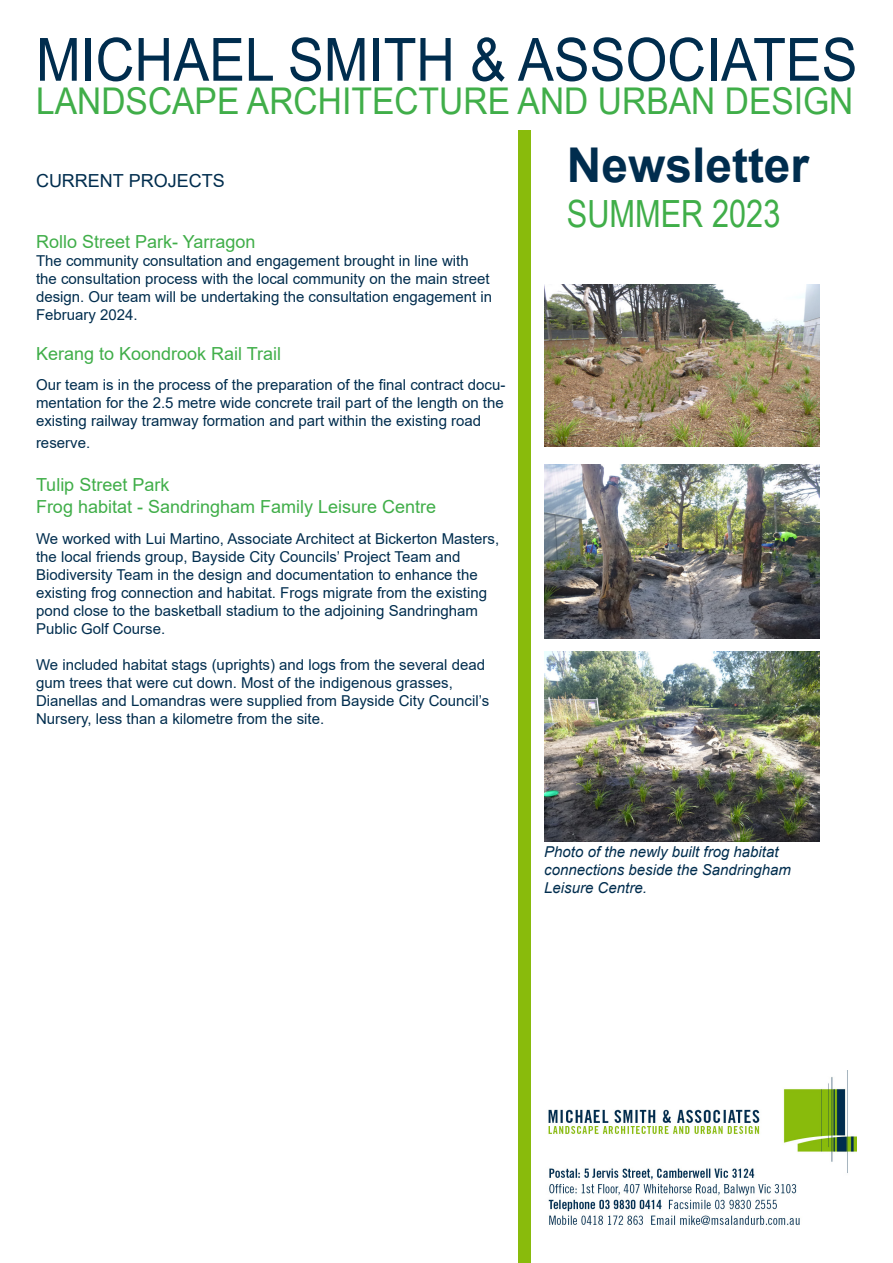
<style>
.page{position:relative;width:893px;height:1263px;background:#fff}
.page>*{position:absolute;margin:0;border:0;box-sizing:border-box;transform-origin:0 0}
.t1{font:59.7px "Arial Narrow";color:#002d4e;scale:1.1 1}
.t2{font:700 48px "Arial";color:#002d4e}
.t3{font:37.5px "Arial Narrow";color:#40ae49}
.t4{font:36.9px "Arial Narrow";color:#40ae49;scale:1.11 1}
.t5{font:18px "Arial";color:#40ae49}
.t6{font:18px "Arial";color:#002d4e}
.t7{font:15px/18px "Arial";color:#002d4e}
.t8{font:italic 15px/18px "Arial";color:#002d4e}
</style>
<div class="page">
<div style="left:518px;top:130px;width:13px;height:1132px;background:#89bb0c"></div>
<img style="left:548px;top:1070px;width:309px;height:155px">
<img style="left:544px;top:285px;width:275px;height:161px">
<img style="left:544px;top:464px;width:275px;height:175px">
<img style="left:544px;top:651px;width:275px;height:191px">
<h1 class="t1" style="left:36px;top:16px;width:748px">MICHAEL SMITH &amp; ASSOCIATES</h1>
<p class="t4" style="left:36px;top:74px;width:738px">LANDSCAPE ARCHITECTURE AND URBAN DESIGN</p>
<p class="t2" style="left:567px;top:131px;width:244px">Newsletter</p>
<p class="t3" style="left:567px;top:186px;width:215px">SUMMER 2023</p>
<p class="t5" style="left:36px;top:230px;width:221px">Rollo Street Park- Yarragon</p>
<p class="t7" style="left:36px;top:252px;width:458px">The community consultation and engagement brought in line with the consultation process with the local community on the main street design. Our team will be undertaking the consultation engagement in February 2024.</p>
<p class="t5" style="left:36px;top:341px;width:247px">Kerang to Koondrook Rail Trail</p>
<p class="t7" style="left:36px;top:376px;width:471px;text-align:justify">Our team is in the process of the preparation of the final contract docu&shy;mentation for the 2.5 metre wide concrete trail part of the length on the existing railway tramway formation and part within the existing road</p>
<p class="t7" style="left:36px;top:434px;width:56px">reserve.</p>
<p class="t5" style="left:36px;top:473px;width:135px">Tulip Street Park</p>
<p class="t5" style="left:36px;top:494px;width:402px">Frog habitat - Sandringham Family Leisure Centre</p>
<p class="t7" style="left:36px;top:529px;width:465px">We worked with Lui Martino, Associate Architect at Bickerton Masters, the local friends group, Bayside City Councils’ Project Team and Biodiversity Team in the design and documentation to enhance the existing frog connection and habitat. Frogs migrate from the existing pond close to the basketball stadium to the adjoining Sandringham Public Golf Course.</p>
<p class="t7" style="left:36px;top:655px;width:455px">We included habitat stags (uprights) and logs from the several dead gum trees that were cut down. Most of the indigenous grasses, Dianellas and Lomandras were supplied from Bayside City Council’s Nursery, less than a kilometre from the site.</p>
<p class="t6" style="left:36px;top:169px;width:190px">CURRENT PROJECTS</p>
<p class="t8" style="left:544px;top:843px;width:248px">Photo of the newly built frog habitat connections beside the Sandringham<br>Leisure Centre.</p>
</div>
